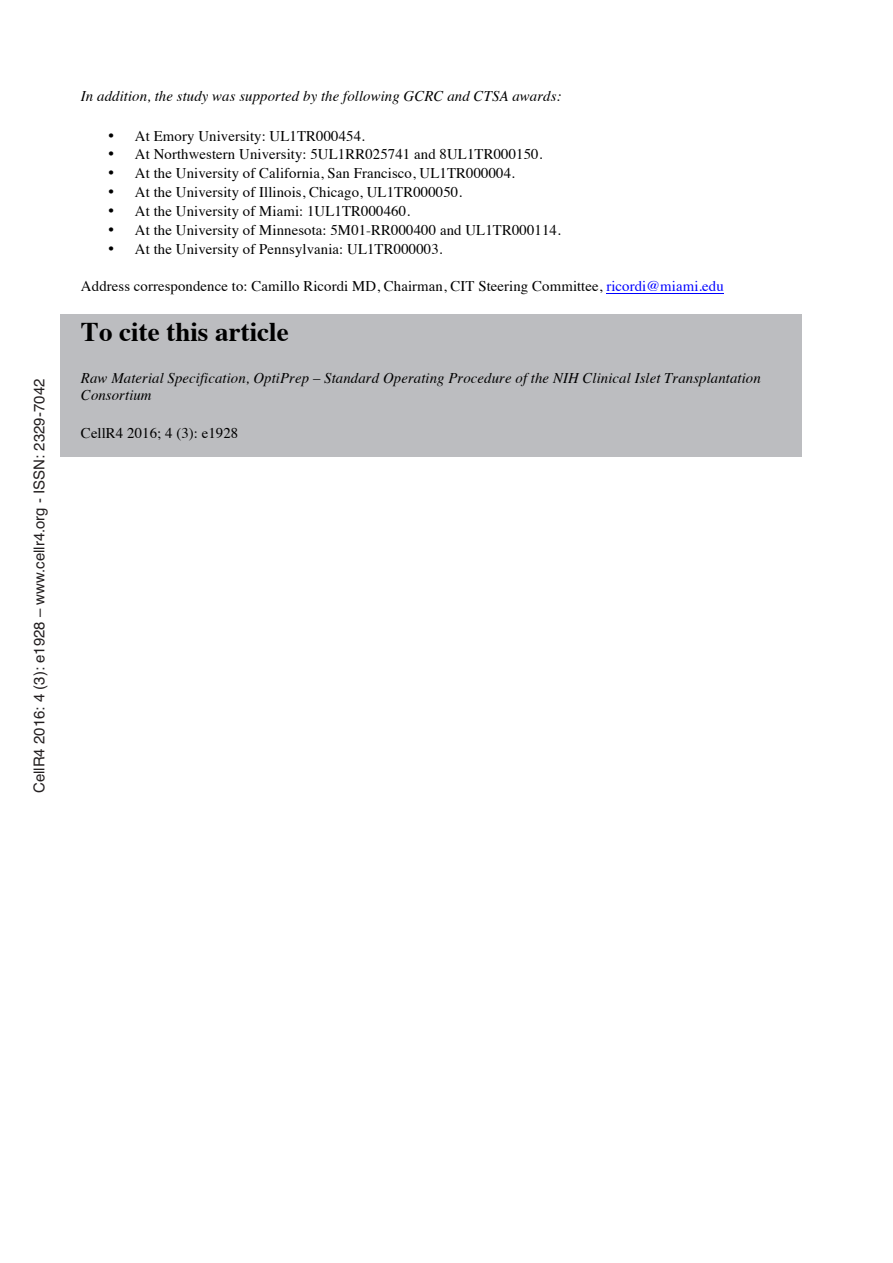
<style>
.page{position:relative;width:893px;height:1263px;background:#fff}
.page>*{position:absolute;margin:0;border:0;box-sizing:border-box;transform-origin:0 0}
.t1{font:700 27px "Times";color:#000}
.t2{font:15px "Helvetica";color:#231f20}
.t3{font:14.7px "Times";letter-spacing:.01em;color:#000}
.t4{font:italic 14.7px/17.2px "Times";letter-spacing:.01em;color:#000}
.s1{color:#00f}
</style>
<div class="page">
<div style="left:60px;top:315px;width:742px;height:142px;background:#bcbdc0"></div>
<hr style="left:606px;top:293px;width:118px;height:1px;background:#00f">
<p class="t2" style="left:31px;top:793px;width:416px;rotate:-90deg">CellR4 2016: 4 (3): e1928 – www.cellr4.org - ISSN: 2329-7042</p>
<p class="t4" style="left:81px;top:88px;width:482px">In addition, the study was supported by the following GCRC and CTSA awards:</p>
<p class="t3" style="left:108px;top:130px;width:258px">• At Emory University: UL1TR000454.</p>
<p class="t3" style="left:108px;top:148px;width:436px">• At Northwestern University: 5UL1RR025741 and 8UL1TR000150.</p>
<p class="t3" style="left:108px;top:167px;width:408px">• At the University of California, San Francisco, UL1TR000004.</p>
<p class="t3" style="left:108px;top:186px;width:356px">• At the University of Illinois, Chicago, UL1TR000050.</p>
<p class="t3" style="left:108px;top:205px;width:304px">• At the University of Miami: 1UL1TR000460.</p>
<p class="t3" style="left:108px;top:223px;width:454px">• At the University of Minnesota: 5M01-RR000400 and UL1TR000114.</p>
<p class="t3" style="left:108px;top:243px;width:336px">• At the University of Pennsylvania: UL1TR000003.</p>
<p class="t3" style="left:81px;top:280px;width:644px">Address correspondence to: Camillo Ricordi MD, Chairman, CIT Steering Committee, <span class="s1">ricordi@miami.edu</span></p>
<h1 class="t1" style="left:81px;top:320px;width:209px">To cite this article</h1>
<p class="t4" style="left:81px;top:370px;width:681px">Raw Material Specification, OptiPrep – Standard Operating Procedure of the NIH Clinical Islet Transplantation<br>Consortium</p>
<p class="t3" style="left:81px;top:427px;width:159px">CellR4 2016; 4 (3): e1928</p>
</div>
